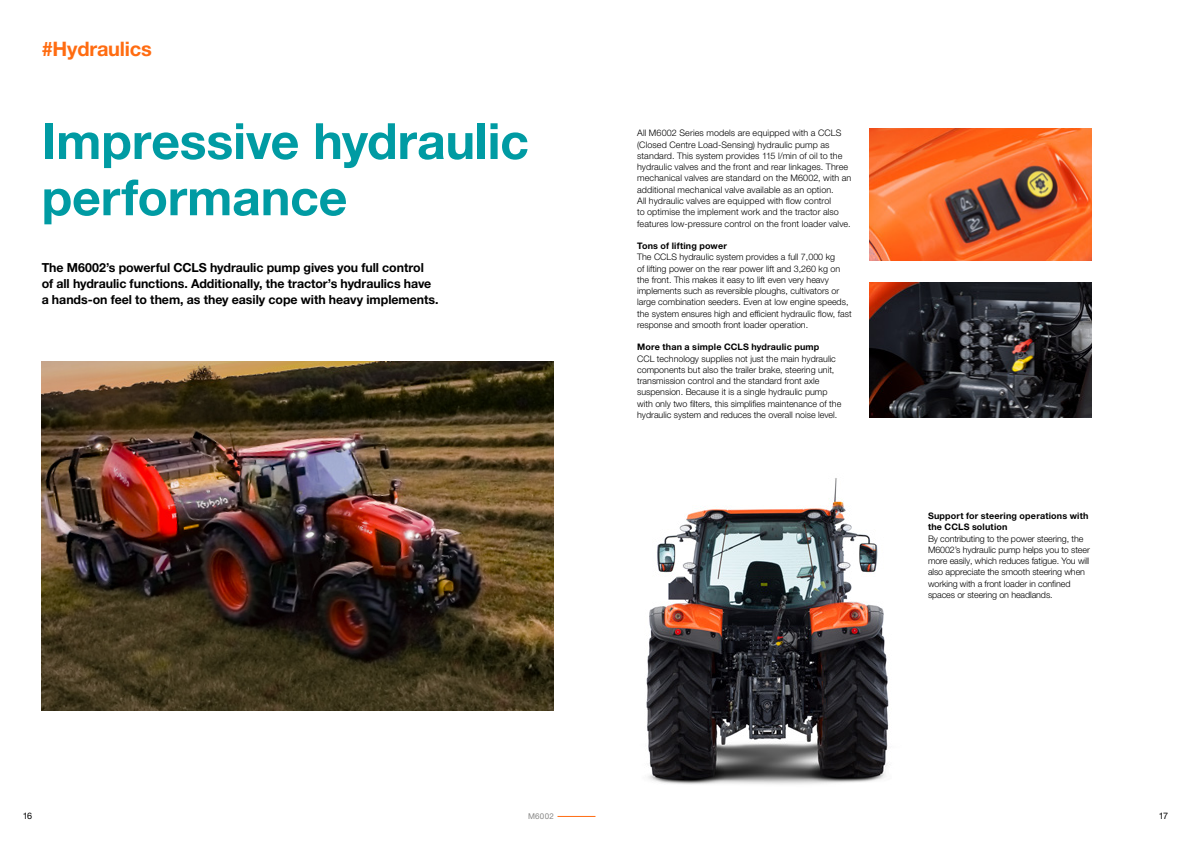
<style>
.page{position:relative;width:1191px;height:842px;background:#fff}
.page>*{position:absolute;margin:0;border:0;box-sizing:border-box;transform-origin:0 0}
.t1{font:700 50px/56.2px "Helvetica Neue LT Pro";letter-spacing:-.005em;color:#009ba3}
.t2{font:700 20px "Helvetica Neue LT Pro";letter-spacing:-.01em;color:#ff6c11}
.t3{font:700 12.5px/16px "Helvetica Neue LT Pro";letter-spacing:-.005em;color:#000}
.t4{font:300 9px/11.2px "Helvetica Neue LT Pro";color:#000}
.t5{font:700 9px/11.2px "Helvetica Neue LT Pro";letter-spacing:.02em;color:#000}
.t6{font:9px "Helvetica Neue LT Std";color:#000}
.t7{font:8px "Helvetica Neue LT Std";letter-spacing:.03em;color:#878786}
</style>
<div class="page">
<hr style="left:557px;top:816px;width:38px;height:1px;background:#ff6c11">
<img style="left:870px;top:283px;width:221px;height:135px">
<img style="left:646px;top:478px;width:243px;height:307px">
<img style="left:870px;top:129px;width:221px;height:131px">
<img style="left:42px;top:361px;width:511px;height:349px">
<h2 class="t2" style="left:42px;top:36px;width:112px">#Hydraulics</h2>
<h1 class="t1" style="left:42px;top:112px;width:488px">Impressive hydraulic performance</h1>
<p class="t4" style="left:637px;top:127px;width:216px">All M6002 Series models are equipped with a CCLS (Closed Centre Load-Sensing) hydraulic pump as standard. This system provides 115 l/min of oil to the hydraulic valves and the front and rear linkages. Three mechanical valves are standard on the M6002, with an additional mechanical valve available as an option.<br>All hydraulic valves are equipped with flow control<br>to optimise the implement work and the tractor also features low-pressure control on the front loader valve.</p>
<p class="t5" style="left:637px;top:240px;width:91px">Tons of lifting power</p>
<p class="t4" style="left:637px;top:251px;width:216px">The CCLS hydraulic system provides a full 7,000 kg<br>of lifting power on the rear power lift and 3,260 kg on the front. This makes it easy to lift even very heavy implements such as reversible ploughs, cultivators or large combination seeders. Even at low engine speeds, the system ensures high and efficient hydraulic flow, fast response and smooth front loader operation.</p>
<p class="t5" style="left:637px;top:341px;width:184px">More than a simple CCLS hydraulic pump</p>
<p class="t4" style="left:637px;top:352px;width:206px">CCL technology supplies not just the main hydraulic components but also the trailer brake, steering unit, transmission control and the standard front axle suspension. Because it is a single hydraulic pump with only two filters, this simplifies maintenance of the hydraulic system and reduces the overall noise level.</p>
<h3 class="t3" style="left:42px;top:259px;width:398px">The M6002’s powerful CCLS hydraulic pump gives you full control<br>of all hydraulic functions. Additionally, the tractor’s hydraulics have a hands-on feel to them, as they easily cope with heavy implements.</h3>
<p class="t5" style="left:928px;top:510px;width:162px">Support for steering operations with the CCLS solution</p>
<p class="t4" style="left:928px;top:532px;width:163px">By contributing to the power steering, the M6002’s hydraulic pump helps you to steer more easily, which reduces fatigue. You will also appreciate the smooth steering when working with a front loader in confined spaces or steering on headlands.</p>
<p class="t6" style="left:23px;top:811px;width:11px">16</p>
<p class="t7" style="left:528px;top:812px;width:27px">M6002</p>
<p class="t6" style="left:1159px;top:811px;width:11px">17</p>
</div>
